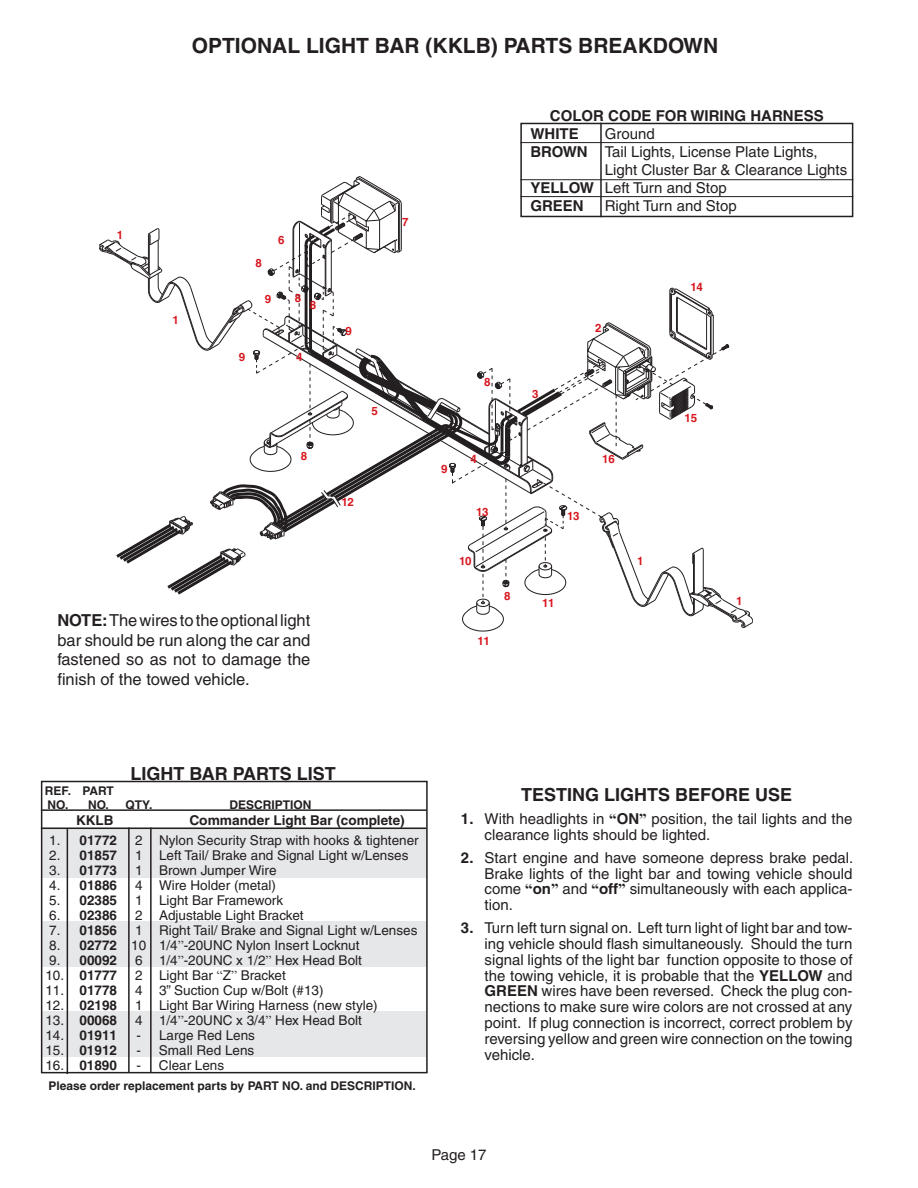
<style>
.page{position:relative;width:918px;height:1188px;background:#fff}
.page>*{position:absolute;margin:0;border:0;box-sizing:border-box;transform-origin:0 0}
.t1{font:700 21px "Helvetica";color:#231f20}
.t2{font:700 18px "Helvetica";color:#231f20}
.t3{font:16.5px/19.8px "Helvetica";color:#231f20;text-align:justify}
.t4{font:15px/15.9px "Helvetica";color:#231f20;text-align:justify}
.t5{font:700 15px/18px "Helvetica";color:#231f20}
.t6{font:13.5px "Helvetica";color:#231f20}
.t7{font:700 13.5px "Helvetica";color:#231f20}
.t8{font:700 12px/13.5px "Helvetica";color:#231f20}
.t9{font:700 11.55px "Helvetica";letter-spacing:-.03em;color:#d7171f}
.s1{font-weight:700}
.s2{font-weight:400}
.s3{font-family:"Times New Roman"}
.s4{font-family:"Times New Roman";font-weight:700}
</style>
<div class="page">
<div style="left:41px;top:922px;width:386px;height:45px;background:#e6e7e9"></div>
<div style="left:41px;top:828px;width:386px;height:50px;background:#e6e7e9"></div>
<div style="left:41px;top:1011px;width:384px;height:46px;background:#e6e7e9"></div>
<div style="left:41px;top:781px;width:387px;height:292px;border:2px solid #231f20"></div>
<hr style="left:41px;top:828px;width:385px;height:1px;background:#231f20">
<hr style="left:41px;top:809px;width:386px;height:2px;background:#231f20">
<hr style="left:67px;top:829px;width:1px;height:245px;background:#231f20">
<hr style="left:128px;top:828px;width:2px;height:245px;background:#231f20">
<hr style="left:150px;top:828px;width:2px;height:245px;background:#231f20">
<div style="left:520px;top:123px;width:333px;height:94px;border:2px solid #231f20"></div>
<hr style="left:520px;top:142px;width:333px;height:1px;background:#231f20">
<hr style="left:520px;top:196px;width:333px;height:1px;background:#231f20">
<hr style="left:520px;top:179px;width:333px;height:1px;background:#231f20">
<hr style="left:600px;top:123px;width:2px;height:94px;background:#231f20">
<svg style="left:99px;top:176px;width:654px;height:456px"></svg>
<h1 class="t1" style="left:192px;top:32px;width:528px">OPTIONAL LIGHT BAR (KKLB) PARTS BREAKDOWN</h1>
<p class="t9" style="left:117px;top:228px;width:8px">1</p>
<p class="t9" style="left:173px;top:313px;width:8px">1</p>
<p class="t9" style="left:255px;top:256px;width:8px">8</p>
<p class="t9" style="left:278px;top:232px;width:8px">6</p>
<p class="t9" style="left:265px;top:292px;width:8px">9</p>
<p class="t9" style="left:295px;top:291px;width:8px">8</p>
<p class="t9" style="left:310px;top:298px;width:8px">8</p>
<p class="t9" style="left:239px;top:350px;width:8px">9</p>
<p class="t9" style="left:296px;top:350px;width:8px">4</p>
<p class="t9" style="left:301px;top:448px;width:8px">8</p>
<p class="t9" style="left:402px;top:215px;width:8px">7</p>
<p class="t9" style="left:345px;top:324px;width:8px">9</p>
<p class="t9" style="left:372px;top:404px;width:8px">5</p>
<p class="t9" style="left:342px;top:495px;width:14px">12</p>
<p class="t3" style="left:57px;top:610px;width:255px"><span class="s1">NOTE:</span> The wires to the optional light bar should be run along the car and fastened so as not to damage the finish of the towed vehicle.</p>
<p class="t5" style="left:530px;top:107px;width:295px;text-indent:19px">COLOR CODE FOR WIRING HARNESS<br>WHITE</p>
<p class="t4" style="left:605px;top:126px;width:52px">Ground</p>
<p class="t4" style="left:530px;top:144px;width:289px"><span class="s1">BROWN</span> Tail Lights, License Plate Lights,</p>
<p class="t4" style="left:605px;top:162px;width:244px">Light Cluster Bar &amp; Clearance Lights</p>
<p class="t4" style="left:530px;top:180px;width:198px"><span class="s1">YELLOW</span> Left Turn and Stop</p>
<p class="t5" style="left:530px;top:197px;width:55px">GREEN</p>
<p class="t4" style="left:605px;top:198px;width:134px">Right Turn and Stop</p>
<p class="t9" style="left:484px;top:375px;width:8px">8</p>
<p class="t9" style="left:532px;top:387px;width:8px">3</p>
<p class="t9" style="left:595px;top:320px;width:8px">2</p>
<p class="t9" style="left:441px;top:462px;width:8px">9</p>
<p class="t9" style="left:471px;top:452px;width:8px">4</p>
<p class="t9" style="left:476px;top:504px;width:14px">13</p>
<p class="t9" style="left:459px;top:554px;width:14px">10</p>
<p class="t9" style="left:478px;top:634px;width:14px">11</p>
<p class="t9" style="left:504px;top:589px;width:8px">8</p>
<p class="t9" style="left:567px;top:509px;width:14px">13</p>
<p class="t9" style="left:602px;top:452px;width:14px">16</p>
<p class="t9" style="left:542px;top:596px;width:14px">11</p>
<p class="t9" style="left:637px;top:553px;width:8px">1</p>
<p class="t9" style="left:690px;top:280px;width:14px">14</p>
<p class="t9" style="left:685px;top:411px;width:14px">15</p>
<p class="t9" style="left:736px;top:594px;width:8px">1</p>
<p class="t2" style="left:130px;top:762px;width:207px">LIGHT BAR PARTS LIST</p>
<p class="t8" style="left:45px;top:784px;width:109px">REF. PART<br>NO. NO. QTY.</p>
<p class="t8" style="left:229px;top:798px;width:84px">DESCRIPTION</p>
<p class="t7" style="left:76px;top:812px;width:39px">KKLB</p>
<p class="t7" style="left:189px;top:812px;width:217px">Commander Light Bar (complete)</p>
<p class="t7" style="left:49px;top:832px;width:69px"><span class="s2">1.</span> 01772</p>
<p class="t6" style="left:135px;top:832px;width:285px">2 Nylon Security Strap with hooks &amp; tightener</p>
<p class="t7" style="left:49px;top:847px;width:69px"><span class="s2">2.</span> 01857</p>
<p class="t6" style="left:135px;top:847px;width:275px">1 Left Tail/ Brake and Signal Light w/Lenses</p>
<p class="t7" style="left:49px;top:862px;width:69px"><span class="s2">3.</span> 01773</p>
<p class="t6" style="left:135px;top:862px;width:143px">1 Brown Jumper Wire</p>
<p class="t7" style="left:49px;top:877px;width:69px"><span class="s2">4.</span> 01886</p>
<p class="t6" style="left:135px;top:877px;width:143px">4 Wire Holder (metal)</p>
<p class="t7" style="left:49px;top:892px;width:69px"><span class="s2">5.</span> 02385</p>
<p class="t6" style="left:135px;top:892px;width:150px">1 Light Bar Framework</p>
<p class="t7" style="left:49px;top:907px;width:69px"><span class="s2">6.</span> 02386</p>
<p class="t6" style="left:135px;top:907px;width:170px">2 Adjustable Light Bracket</p>
<p class="t7" style="left:49px;top:922px;width:69px"><span class="s2">7.</span> 01856</p>
<p class="t6" style="left:135px;top:922px;width:284px">1 Right Tail/ Brake and Signal Light w/Lenses</p>
<p class="t6" style="left:49px;top:937px;width:312px">8. <span class="s1">02772</span> 10 1/4<span class="s3">”</span>-20UNC Nylon Insert Locknut</p>
<p class="t7" style="left:49px;top:952px;width:69px"><span class="s2">9.</span> 00092</p>
<p class="t6" style="left:135px;top:952px;width:228px">6 1/4<span class="s3">”</span>-20UNC x 1/2<span class="s3">”</span> Hex Head Bolt</p>
<p class="t7" style="left:45px;top:967px;width:73px"><span class="s2">10.</span> 01777</p>
<p class="t6" style="left:135px;top:967px;width:152px">2 Light Bar <span class="s3">“</span>Z<span class="s3">”</span> Bracket</p>
<p class="t7" style="left:45px;top:982px;width:73px"><span class="s2">11.</span> 01778</p>
<p class="t6" style="left:135px;top:982px;width:190px">4 3” Suction Cup w/Bolt (#13)</p>
<p class="t7" style="left:45px;top:997px;width:73px"><span class="s2">12.</span> 02198</p>
<p class="t6" style="left:135px;top:997px;width:244px">1 Light Bar Wiring Harness (new style)</p>
<p class="t7" style="left:45px;top:1012px;width:73px"><span class="s2">13.</span> 00068</p>
<p class="t6" style="left:135px;top:1012px;width:228px">4 1/4<span class="s3">”</span>-20UNC x 3/4<span class="s3">”</span> Hex Head Bolt</p>
<p class="t7" style="left:45px;top:1027px;width:73px"><span class="s2">14.</span> 01911</p>
<p class="t6" style="left:137px;top:1027px;width:120px">- Large Red Lens</p>
<p class="t7" style="left:45px;top:1042px;width:73px"><span class="s2">15.</span> 01912</p>
<p class="t6" style="left:137px;top:1042px;width:119px">- Small Red Lens</p>
<p class="t7" style="left:45px;top:1057px;width:73px"><span class="s2">16.</span> 01890</p>
<p class="t6" style="left:136px;top:1057px;width:89px">- Clear Lens</p>
<p class="t8" style="left:48px;top:1078px;width:369px">Please order replacement parts by PART NO. and DESCRIPTION.</p>
<p class="t2" style="left:521px;top:783px;width:273px">TESTING LIGHTS BEFORE USE</p>
<p class="t4" style="left:485px;top:811px;width:369px;text-indent:-24px"><span class="s1">1.</span> With headlights in <span class="s4">“</span><span class="s1">ON</span><span class="s4">”</span> position, the tail lights and the clearance lights should be lighted.</p>
<p class="t4" style="left:485px;top:850px;width:370px;text-indent:-24px"><span class="s1">2.</span> Start engine and have someone depress brake pedal.<br>Brake lights of the light bar and towing vehicle should come <span class="s4">“</span><span class="s1">on</span><span class="s4">”</span> and <span class="s4">“</span><span class="s1">off</span><span class="s4">”</span> simultaneously with each applica&shy;tion.</p>
<p class="t4" style="left:485px;top:920px;width:369px;text-indent:-24px"><span class="s1">3.</span> Turn left turn signal on. Left turn light of light bar and tow&shy;ing vehicle should flash simultaneously. Should the turn signal lights of the light bar function opposite to those of the towing vehicle, it is probable that the <span class="s1">YELLOW</span> and <span class="s1">GREEN</span> wires have been reversed. Check the plug con&shy;nections to make sure wire colors are not crossed at any point. If plug connection is incorrect, correct problem by reversing yellow and green wire connection on the towing vehicle.</p>
<p class="t4" style="left:431px;top:1146px;width:57px">Page 17</p>
</div>
